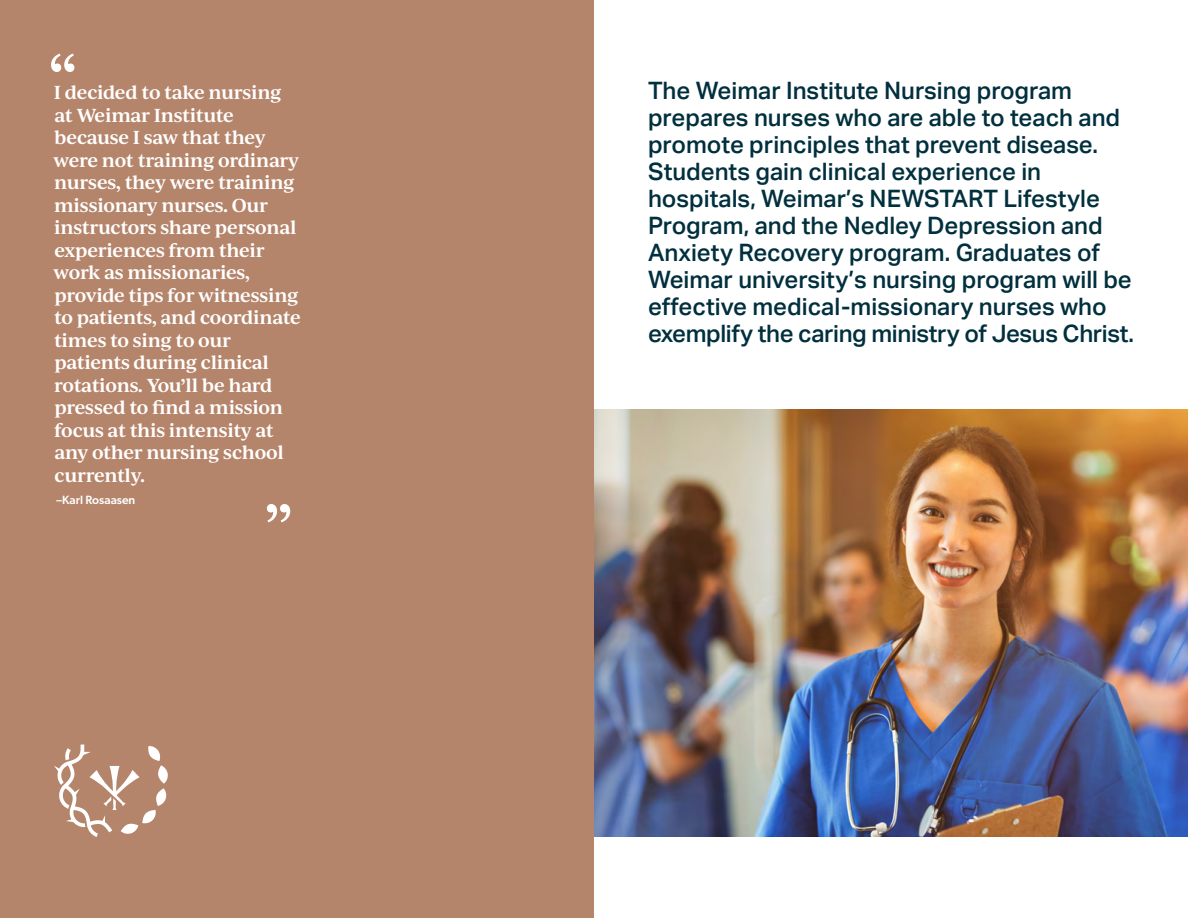
<style>
.page{position:relative;width:1188px;height:918px;background:#fff}
.page>*{position:absolute;margin:0;border:0;box-sizing:border-box;transform-origin:0 0}
.t1{font:500 24px/27px "Aktiv Grotesk";color:#002f3d}
.t2{font:600 18px/22.5px "Ivy Journal";letter-spacing:-.02em;color:#fff}
.t3{font:500 12px "Gibson";color:#fff}
</style>
<div class="page">
<div style="left:0;top:0;width:594px;height:918px;background:#b5856b"></div>
<svg style="left:51px;top:54px;width:23px;height:18px"></svg>
<svg style="left:267px;top:504px;width:23px;height:18px"></svg>
<svg style="left:54px;top:744px;width:114px;height:93px"></svg>
<img style="left:594px;top:410px;width:594px;height:427px">
<p class="t2" style="left:54px;top:80px;width:249px">I decided to take nursing at Weimar Institute because I saw that they were not training ordinary nurses, they were training missionary nurses. Our instructors share personal experiences from their work as missionaries, provide tips for witnessing to patients, and coordinate times to sing to our patients during clinical rotations. You’ll be hard pressed to find a mission focus at this intensity at any other nursing school currently.</p>
<p class="t3" style="left:56px;top:493px;width:81px">–Karl Rosaasen</p>
<p class="t1" style="left:648px;top:77px;width:488px">The Weimar Institute Nursing program prepares nurses who are able to teach and promote principles that prevent disease.<br>Students gain clinical experience in hospitals, Weimar’s NEWSTART Lifestyle Program, and the Nedley Depression and Anxiety Recovery program. Graduates of Weimar university’s nursing program will be effective medical-missionary nurses who exemplify the caring ministry of Jesus Christ.</p>
</div>
